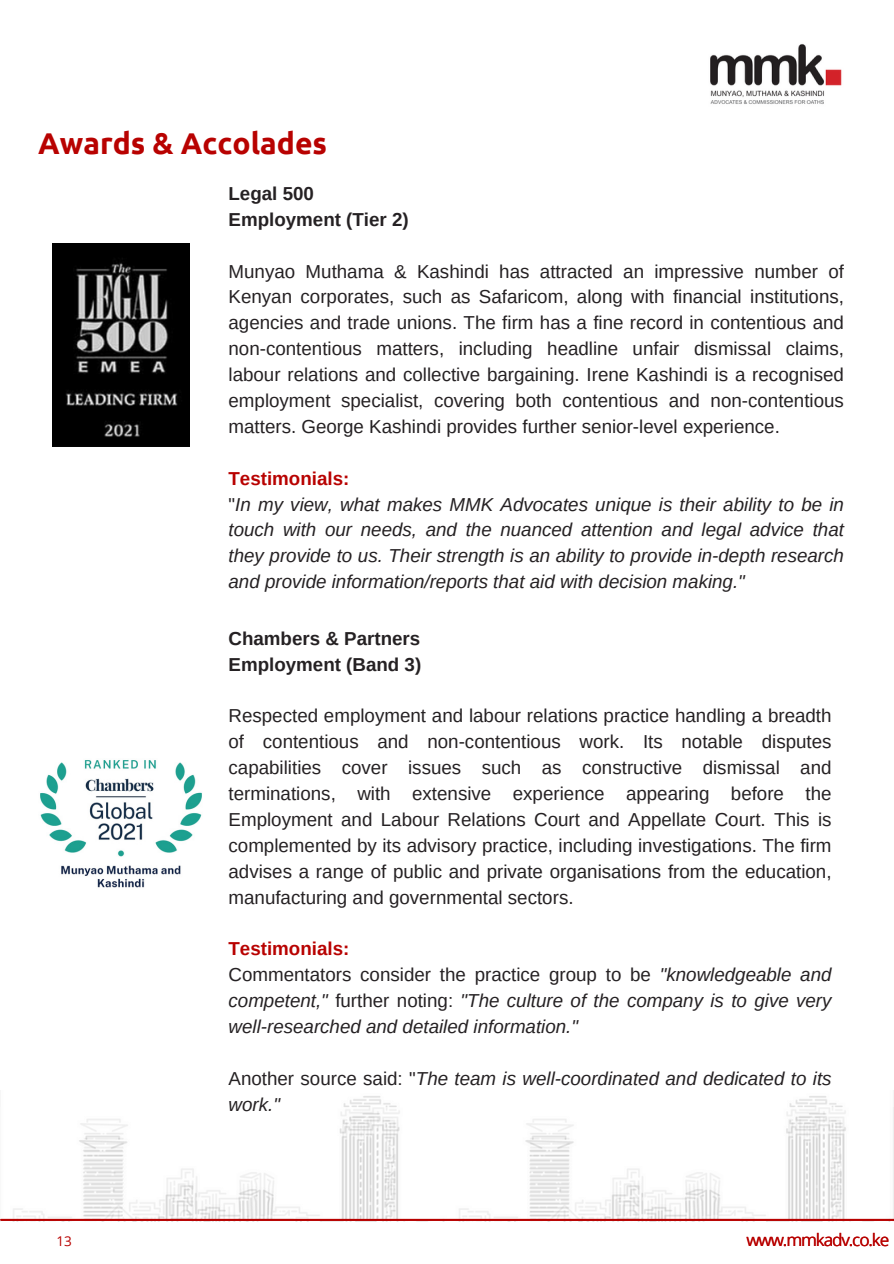
<style>
.page{position:relative;width:894px;height:1264px;background:#fff}
.page>*{position:absolute;margin:0;border:0;box-sizing:border-box;transform-origin:0 0}
.t1{font:700 30px "Ubuntu";color:#b80201}
.t2{font:18.75px/26px "Arimo";color:#252123;text-align:justify}
.t3{font:italic 18.75px/26px "Arimo";color:#252123;text-align:justify}
.t4{font:700 18.75px/25.8px "Arimo";color:#252123}
.t5{font:700 18.75px "Arimo";color:#b80201}
.t6{font:17.1px "Open Sans";letter-spacing:-.065em;color:#b80201}
.t7{font:13.5px "Open Sans";color:#b80201}
.s1{font-style:normal}
</style>
<div class="page">
<img style="left:0;top:1096px;width:893px;height:125px">
<hr style="left:1px;top:1218px;width:892px;height:2px;background:#b80201">
<img style="left:710px;top:44px;width:132px;height:60px">
<img style="left:0;top:1107px;width:893px;height:111px">
<img style="left:52px;top:243px;width:138px;height:203px">
<img style="left:40px;top:760px;width:162px;height:128px">
<p class="t1" style="left:38px;top:126px;width:290px">Awards &amp; Accolades</p>
<p class="t4" style="left:228px;top:180px;width:182px">Legal 500<br>Employment (Tier 2)</p>
<p class="t2" style="left:228px;top:258px;width:616px">Munyao Muthama &amp; Kashindi has attracted an impressive number of Kenyan corporates, such as Safaricom, along with financial institutions, agencies and trade unions. The firm has a fine record in contentious and non-contentious matters, including headline unfair dismissal claims, labour relations and collective bargaining. Irene Kashindi is a recognised employment specialist, covering both contentious and non-contentious matters. George Kashindi provides further senior-level experience.</p>
<p class="t5" style="left:228px;top:467px;width:122px">Testimonials:</p>
<p class="t3" style="left:228px;top:491px;width:616px"><span class="s1">"</span>In my view, what makes MMK Advocates unique is their ability to be in touch with our needs, and the nuanced attention and legal advice that they provide to us. Their strength is an ability to provide in-depth research and provide information/reports that aid with decision making."</p>
<h1 class="t7" style="left:56px;top:1231px;width:17px">13</h1>
<p class="t4" style="left:228px;top:625px;width:194px">Chambers &amp; Partners<br>Employment (Band 3)</p>
<h2 class="t2" style="left:228px;top:703px;width:604px">Respected employment and labour relations practice handling a breadth of contentious and non-contentious work. Its notable disputes capabilities cover issues such as constructive dismissal and terminations, with extensive experience appearing before the Employment and Labour Relations Court and Appellate Court. This is complemented by its advisory practice, including investigations. The firm advises a range of public and private organisations from the education, manufacturing and governmental sectors.</h2>
<p class="t5" style="left:228px;top:938px;width:122px">Testimonials:</p>
<p class="t3" style="left:228px;top:961px;width:604px"><span class="s1">Commentators consider the practice group to be</span> "knowledgeable and competent," <span class="s1">further noting:</span> "The culture of the company is to give very well-researched and detailed information."</p>
<p class="t3" style="left:228px;top:1065px;width:604px"><span class="s1">Another source said: "</span>The team is well-coordinated and dedicated to its work."</p>
<p class="t6" style="left:746px;top:1227px;width:144px">www.mmkadv.co.ke</p>
</div>
